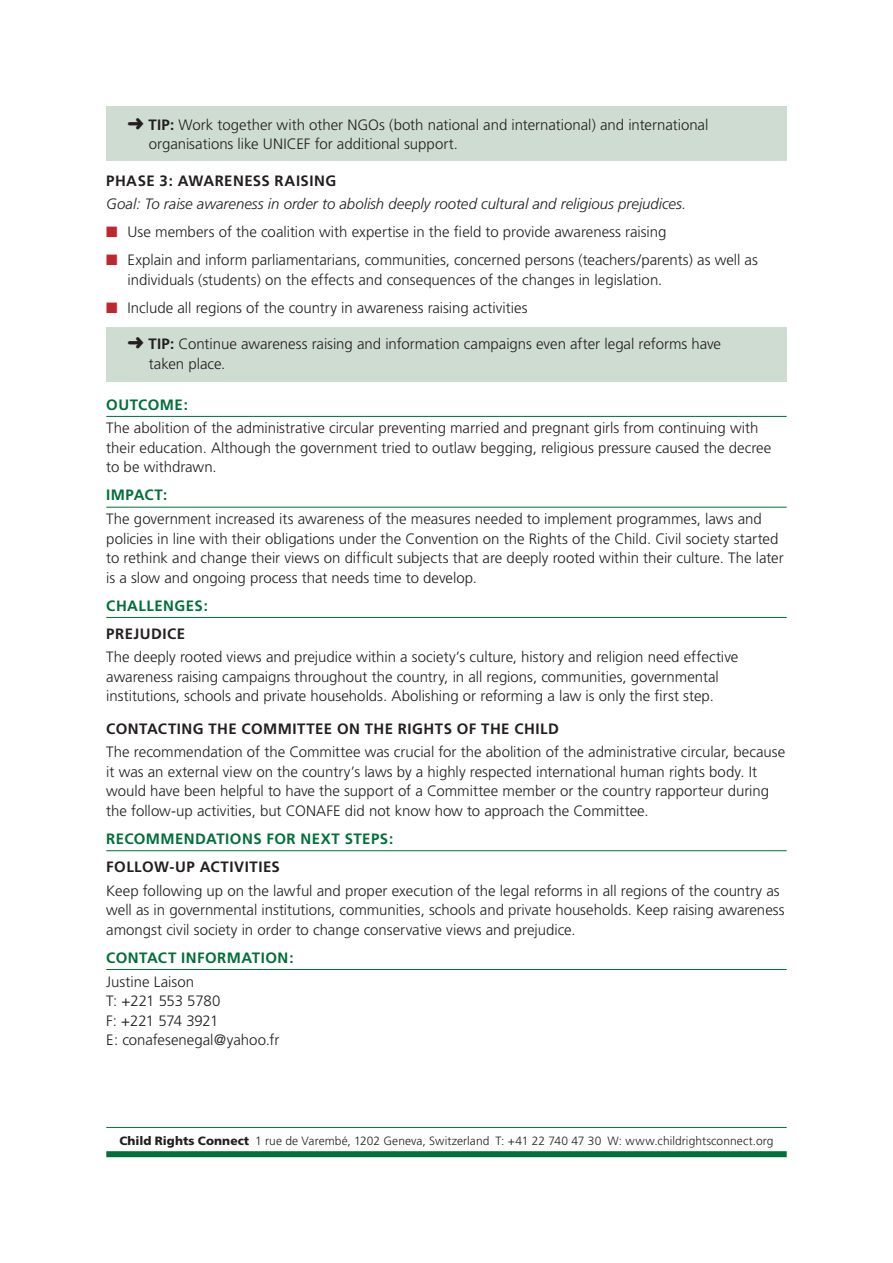
<style>
.page{position:relative;width:893px;height:1263px;background:#fff}
.page>*{position:absolute;margin:0;border:0;box-sizing:border-box;transform-origin:0 0}
.t1{font:300 15px/19.5px "Frutiger";color:#231f20}
.t2{font:700 15px "Frutiger";letter-spacing:.03em;color:#231f20}
.t3{font:italic 300 15px "Frutiger";color:#231f20}
.t4{font:700 15px "Frutiger";letter-spacing:.03em;color:#006f3a}
.t5{font:300 12px "Frutiger";letter-spacing:.005em;color:#231f20}
.s1{font-weight:700}
.s2{color:#c0262d}
.s3{font-weight:900}
</style>
<div class="page">
<hr style="left:106px;top:1127px;width:681px;height:1px;background:#006f3a">
<div style="left:106px;top:1151px;width:681px;height:6px;background:#006f3a"></div>
<div style="left:106px;top:327px;width:681px;height:55px;background:#cfdcd1"></div>
<div style="left:106px;top:106px;width:681px;height:55px;background:#cfdcd1"></div>
<hr style="left:106px;top:416px;width:681px;height:1px;background:#006f3a">
<hr style="left:106px;top:507px;width:681px;height:1px;background:#006f3a">
<hr style="left:106px;top:617px;width:681px;height:1px;background:#006f3a">
<hr style="left:106px;top:850px;width:681px;height:1px;background:#006f3a">
<hr style="left:106px;top:969px;width:681px;height:1px;background:#006f3a">
<p class="t1" style="left:149px;top:115px;width:561px;text-indent:-21px">➜ <span class="s1">TIP:</span> Work together with other NGOs (both national and international) and international organisations like UNICEF for additional support.</p>
<p class="t2" style="left:106px;top:172px;width:231px">PHASE 3: AWARENESS RAISING</p>
<p class="t3" style="left:106px;top:196px;width:581px">Goal: To raise awareness in order to abolish deeply rooted cultural and religious prejudices.</p>
<p class="t1" style="left:106px;top:222px;width:562px"><span class="s2">■</span> Use members of the coalition with expertise in the field to provide awareness raising</p>
<p class="t1" style="left:128px;top:250px;width:632px;text-indent:-21px"><span class="s2">■</span> Explain and inform parliamentarians, communities, concerned persons (teachers/parents) as well as individuals (students) on the effects and consequences of the changes in legislation.</p>
<p class="t1" style="left:106px;top:298px;width:423px"><span class="s2">■</span> Include all regions of the country in awareness raising activities</p>
<p class="t1" style="left:149px;top:334px;width:574px;text-indent:-21px">➜ <span class="s1">TIP:</span> Continue awareness raising and information campaigns even after legal reforms have taken place.</p>
<p class="t4" style="left:106px;top:396px;width:83px">OUTCOME:</p>
<p class="t1" style="left:106px;top:418px;width:667px">The abolition of the administrative circular preventing married and pregnant girls from continuing with their education. Although the government tried to outlaw begging, religious pressure caused the decree to be withdrawn.</p>
<p class="t4" style="left:106px;top:486px;width:62px">IMPACT:</p>
<p class="t1" style="left:106px;top:509px;width:679px">The government increased its awareness of the measures needed to implement programmes, laws and policies in line with their obligations under the Convention on the Rights of the Child. Civil society started to rethink and change their views on difficult subjects that are deeply rooted within their culture. The later is a slow and ongoing process that needs time to develop.</p>
<p class="t4" style="left:106px;top:597px;width:103px">CHALLENGES:</p>
<p class="t2" style="left:106px;top:625px;width:80px">PREJUDICE</p>
<p class="t1" style="left:106px;top:647px;width:634px">The deeply rooted views and prejudice within a society’s culture, history and religion need effective awareness raising campaigns throughout the country, in all regions, communities, governmental institutions, schools and private households. Abolishing or reforming a law is only the first step.</p>
<p class="t2" style="left:106px;top:720px;width:454px">CONTACTING THE COMMITTEE ON THE RIGHTS OF THE CHILD</p>
<p class="t1" style="left:106px;top:742px;width:680px">The recommendation of the Committee was crucial for the abolition of the administrative circular, because it was an external view on the country’s laws by a highly respected international human rights body. It would have been helpful to have the support of a Committee member or the country rapporteur during the follow-up activities, but CONAFE did not know how to approach the Committee.</p>
<p class="t4" style="left:106px;top:830px;width:289px">RECOMMENDATIONS FOR NEXT STEPS:</p>
<p class="t2" style="left:106px;top:858px;width:175px">FOLLOW-UP ACTIVITIES</p>
<p class="t1" style="left:106px;top:881px;width:680px">Keep following up on the lawful and proper execution of the legal reforms in all regions of the country as well as in governmental institutions, communities, schools and private households. Keep raising awareness amongst civil society in order to change conservative views and prejudice.</p>
<p class="t4" style="left:106px;top:949px;width:189px">CONTACT INFORMATION:</p>
<p class="t1" style="left:106px;top:971px;width:175px">Justine Laison<br>T: +221 553 5780<br>F: +221 574 3921<br>E: conafesenegal@yahoo.fr</p>
<p class="t5" style="left:119px;top:1134px;width:656px"><span class="s3">Child Rights Connect</span> 1 rue de Varembé, 1202 Geneva, Switzerland T: +41 22 740 47 30 W: www.childrightsconnect.org</p>
</div>
